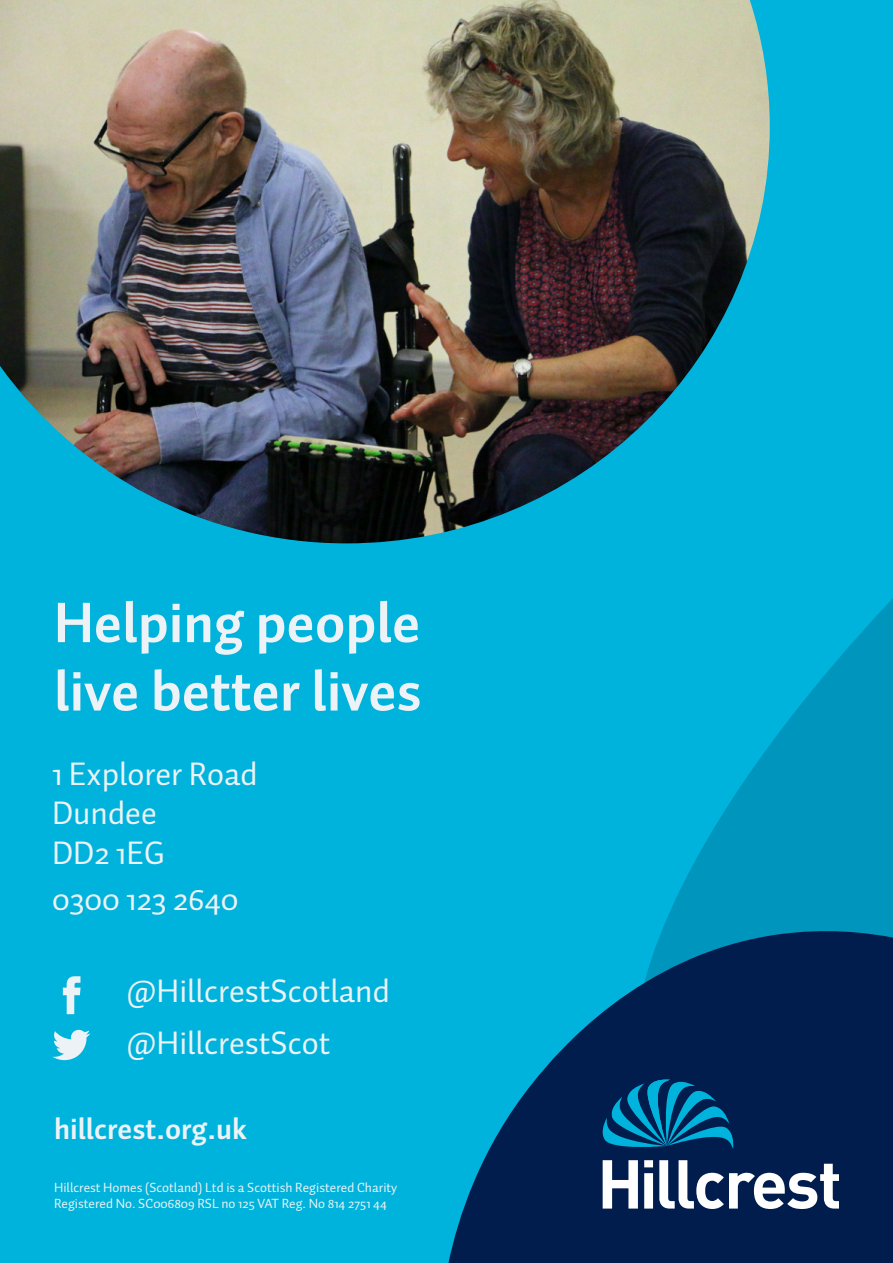
<style>
.page{position:relative;width:893px;height:1263px;background:#00b3dc}
.page>*{position:absolute;margin:0;border:0;box-sizing:border-box;transform-origin:0 0}
.t1{font:700 57px/68.4px "Auto Pro";color:#ecf2f5}
.t2{font:33px "Auto Pro";color:#ecf2f5}
.t3{font:700 30px "Auto Pro";color:#ecf2f5}
.t4{font:13.5px "Auto Pro";color:#ecf2f5}
</style>
<div class="page">
<svg style="left:663px;top:598px;width:230px;height:329px;fill:#0095bd"></svg>
<svg style="left:448px;top:927px;width:445px;height:336px;fill:#001d4e"></svg>
<svg style="left:603px;top:1160px;width:35px;height:48px;background:#9ba6b9"></svg>
<svg style="left:644px;top:1160px;width:9px;height:48px"></svg>
<svg style="left:659px;top:1160px;width:180px;height:49px;background:#6b7b98"></svg>
<svg style="left:603px;top:1079px;width:131px;height:72px"></svg>
<img style="left:0;top:0;width:770px;height:543px">
<svg style="left:63px;top:976px;width:18px;height:38px"></svg>
<svg style="left:52px;top:1030px;width:38px;height:30px"></svg>
<p class="t1" style="left:54px;top:587px;width:369px">Helping people live better lives</p>
<p class="t2" style="left:52px;top:750px;width:207px">1 Explorer Road</p>
<p class="t2" style="left:52px;top:790px;width:106px">Dundee</p>
<p class="t2" style="left:52px;top:830px;width:114px">DD2 1EG</p>
<p class="t2" style="left:52px;top:876px;width:188px">0300 123 2640</p>
<p class="t2" style="left:127px;top:968px;width:265px">@HillcrestScotland</p>
<p class="t2" style="left:127px;top:1020px;width:205px">@HillcrestScot</p>
<p class="t3" style="left:54px;top:1108px;width:195px">hillcrest.org.uk</p>
<p class="t4" style="left:54px;top:1177px;width:345px">Hillcrest Homes (Scotland) Ltd is a Scottish Registered Charity</p>
<p class="t4" style="left:54px;top:1194px;width:334px">Registered No. SC006809 RSL no 125 VAT Reg. No 814 2751 44</p>
</div>
